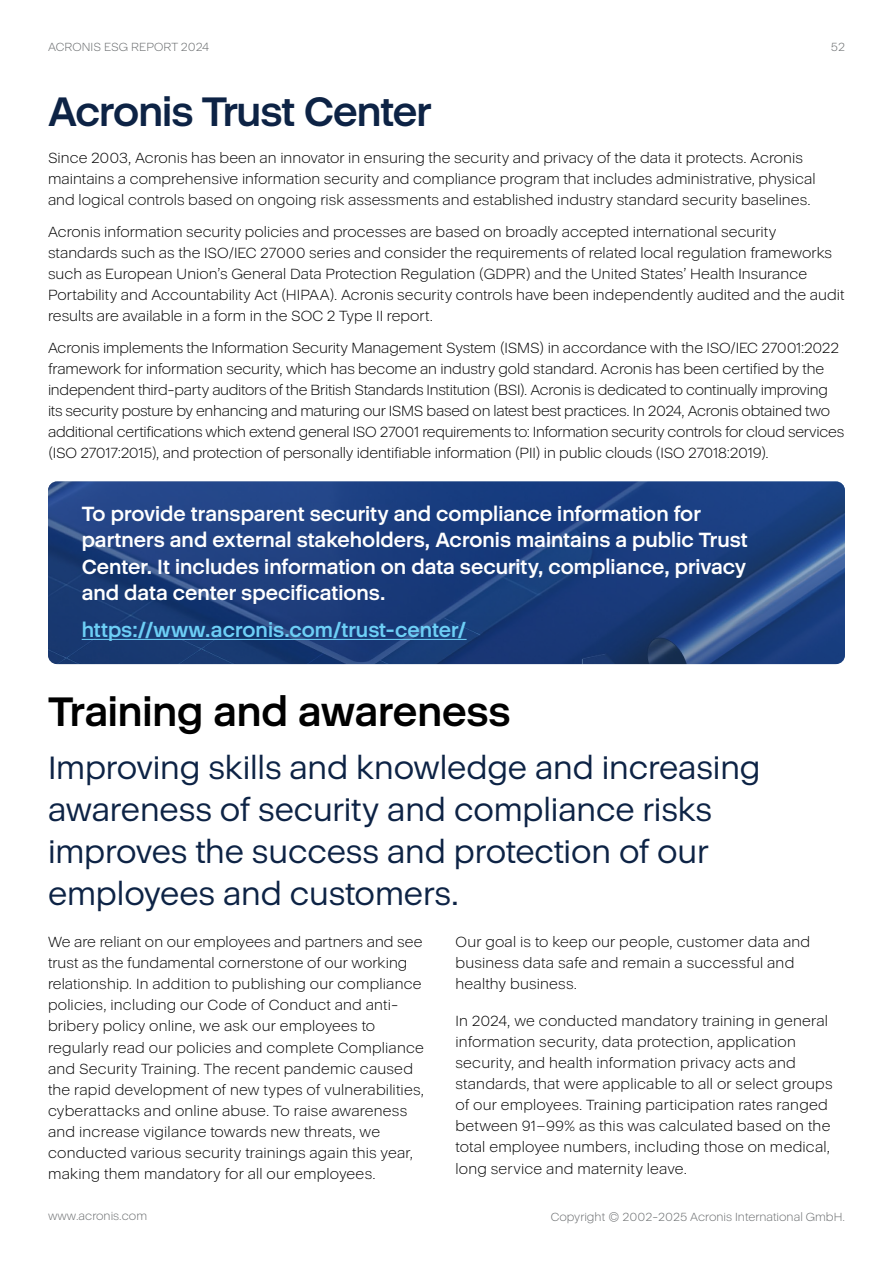
<style>
.page{position:relative;width:893px;height:1263px;background:#fff}
.page>*{position:absolute;margin:0;border:0;box-sizing:border-box;transform-origin:0 0}
.t1{font:700 42px "Acronis Cyber";letter-spacing:-.005em;color:#000}
.t2{font:700 42px "Acronis Cyber";letter-spacing:-.025em;color:#0d2345}
.t3{font:33px/42.2px "Acronis Cyber";letter-spacing:-.005em;color:#0d2345}
.t4{font:700 21px/26.2px "Acronis Cyber";color:#fff}
.t5{font:700 21px "Acronis Cyber";color:#6dcff6}
.t6{font:300 15px/21px "Acronis Cyber";letter-spacing:.005em;color:#000}
.t7{font:300 15px/21px "Acronis Cyber";letter-spacing:-.015em;color:#000}
.t8{font:300 12px "Acronis Cyber";color:#696c6e}
</style>
<div class="page">
<img style="left:48px;top:481px;width:797px;height:183px">
<hr style="left:82px;top:639px;width:385px;height:1px;background:#6dcff6">
<p class="t8" style="left:48px;top:40px;width:163px">ACRONIS ESG REPORT 2024</p>
<p class="t8" style="left:831px;top:40px;width:16px">52</p>
<h1 class="t2" style="left:48px;top:86px;width:385px">Acronis Trust Center</h1>
<p class="t6" style="left:48px;top:147px;width:769px">Since 2003, Acronis has been an innovator in ensuring the security and privacy of the data it protects. Acronis maintains a comprehensive information security and compliance program that includes administrative, physical and logical controls based on ongoing risk assessments and established industry standard security baselines.</p>
<p class="t6" style="left:48px;top:221px;width:798px">Acronis information security policies and processes are based on broadly accepted international security standards such as the ISO/IEC 27000 series and consider the requirements of related local regulation frameworks such as European Union’s General Data Protection Regulation (GDPR) and the United States’ Health Insurance Portability and Accountability Act (HIPAA). Acronis security controls have been independently audited and the audit results are available in a form in the SOC 2 Type II report.</p>
<p class="t7" style="left:48px;top:337px;width:798px">Acronis implements the Information Security Management System (ISMS) in accordance with the ISO/IEC 27001:2022 framework for information security, which has become an industry gold standard. Acronis has been certified by the independent third-party auditors of the British Standards Institution (BSI). Acronis is dedicated to continually improving its security posture by enhancing and maturing our ISMS based on latest best practices. In 2024, Acronis obtained two additional certifications which extend general ISO 27001 requirements to: Information security controls for cloud services (ISO 27017:2015), and protection of personally identifiable information (PII) in public clouds (ISO 27018:2019).</p>
<p class="t4" style="left:82px;top:501px;width:667px">To provide transparent security and compliance information for partners and external stakeholders, Acronis maintains a public Trust Center. It includes information on data security, compliance, privacy and data center specifications.</p>
<h3 class="t5" style="left:82px;top:617px;width:386px">https://www.acronis.com/trust-center/</h3>
<h1 class="t1" style="left:48px;top:686px;width:464px">Training and awareness</h1>
<h2 class="t3" style="left:48px;top:746px;width:714px">Improving skills and knowledge and increasing awareness of security and compliance risks improves the success and protection of our employees and customers.</h2>
<p class="t6" style="left:48px;top:932px;width:378px">We are reliant on our employees and partners and see trust as the fundamental cornerstone of our working relationship. In addition to publishing our compliance policies, including our Code of Conduct and anti&shy;bribery policy online, we ask our employees to regularly read our policies and complete Compliance and Security Training. The recent pandemic caused the rapid development of new types of vulnerabilities, cyberattacks and online abuse. To raise awareness and increase vigilance towards new threats, we conducted various security trainings again this year, making them mandatory for all our employees.</p>
<p class="t6" style="left:455px;top:931px;width:356px">Our goal is to keep our people, customer data and business data safe and remain a successful and healthy business.</p>
<p class="t6" style="left:455px;top:1010px;width:378px">In 2024, we conducted mandatory training in general information security, data protection, application security, and health information privacy acts and standards, that were applicable to all or select groups of our employees. Training participation rates ranged between 91–99% as this was calculated based on the total employee numbers, including those on medical, long service and maternity leave.</p>
<p class="t8" style="left:48px;top:1208px;width:101px">www.acronis.com</p>
<p class="t8" style="left:551px;top:1209px;width:296px">Copyright © 2002-2025 Acronis International GmbH.</p>
</div>
